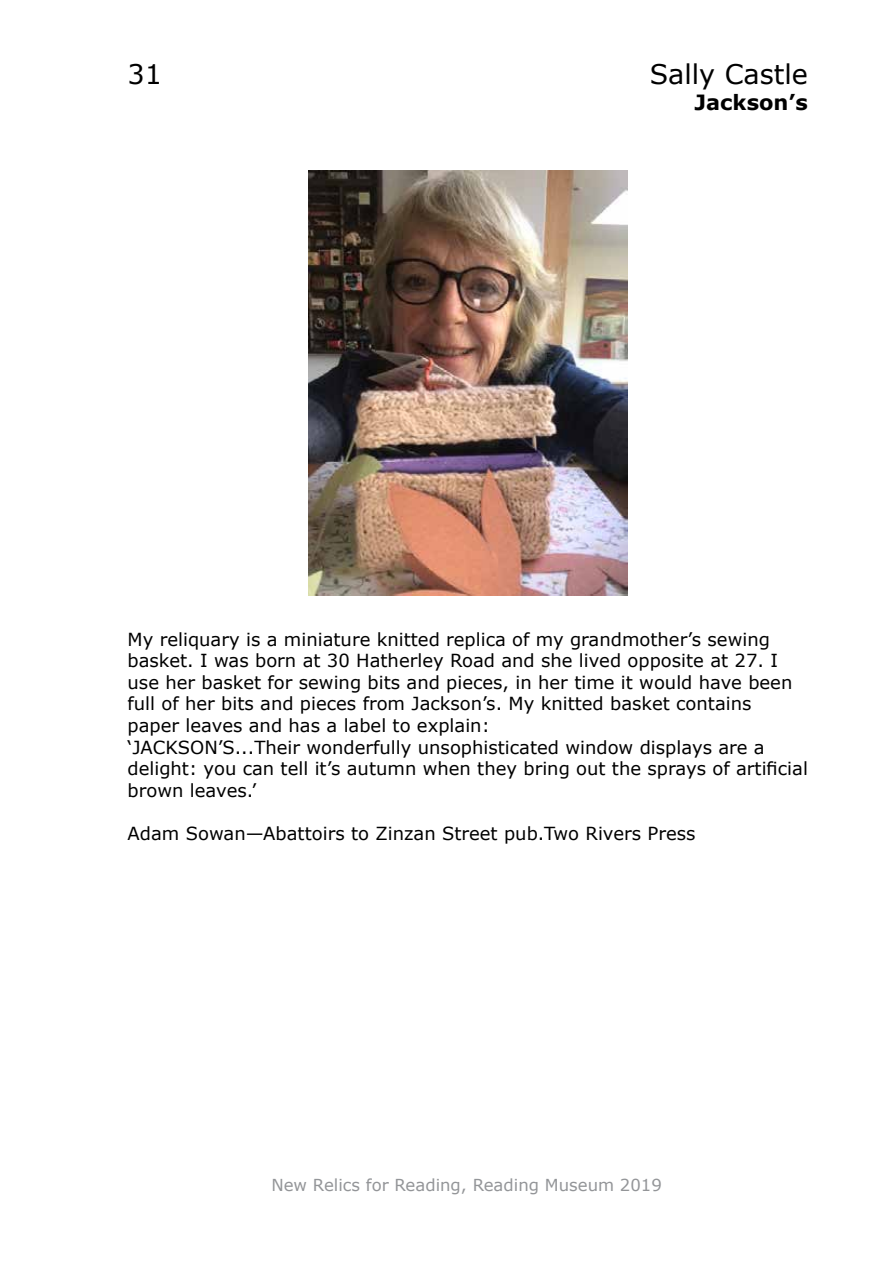
<style>
.page{position:relative;width:893px;height:1263px;background:#fff}
.page>*{position:absolute;margin:0;border:0;box-sizing:border-box;transform-origin:0 0}
.t1{font:27px "Verdana";color:#000}
.t2{font:700 21px "Verdana";color:#000}
.t3{font:18px/21.6px "Verdana";color:#000}
.t4{font:16.5px "Verdana";color:#939598}
</style>
<div class="page">
<img style="left:308px;top:170px;width:319px;height:425px">
<h1 class="t1" style="left:128px;top:57px;width:36px">31</h1>
<h1 class="t1" style="left:650px;top:57px;width:160px">Sally Castle</h1>
<p class="t2" style="left:694px;top:88px;width:115px">Jackson’s</p>
<p class="t3" style="left:128px;top:628px;width:682px">My reliquary is a miniature knitted replica of my grandmother’s sewing basket. I was born at 30 Hatherley Road and she lived opposite at 27. I use her basket for sewing bits and pieces, in her time it would have been full of her bits and pieces from Jackson’s. My knitted basket contains<br>paper leaves and has a label to explain:<br>‘JACKSON’S...Their wonderfully unsophisticated window displays are a delight: you can tell it’s autumn when they bring out the sprays of artificial brown leaves.’</p>
<p class="t3" style="left:128px;top:823px;width:570px">Adam Sowan—Abattoirs to Zinzan Street pub.Two Rivers Press</p>
<p class="t4" style="left:271px;top:1174px;width:392px">New Relics for Reading, Reading Museum 2019</p>
</div>
